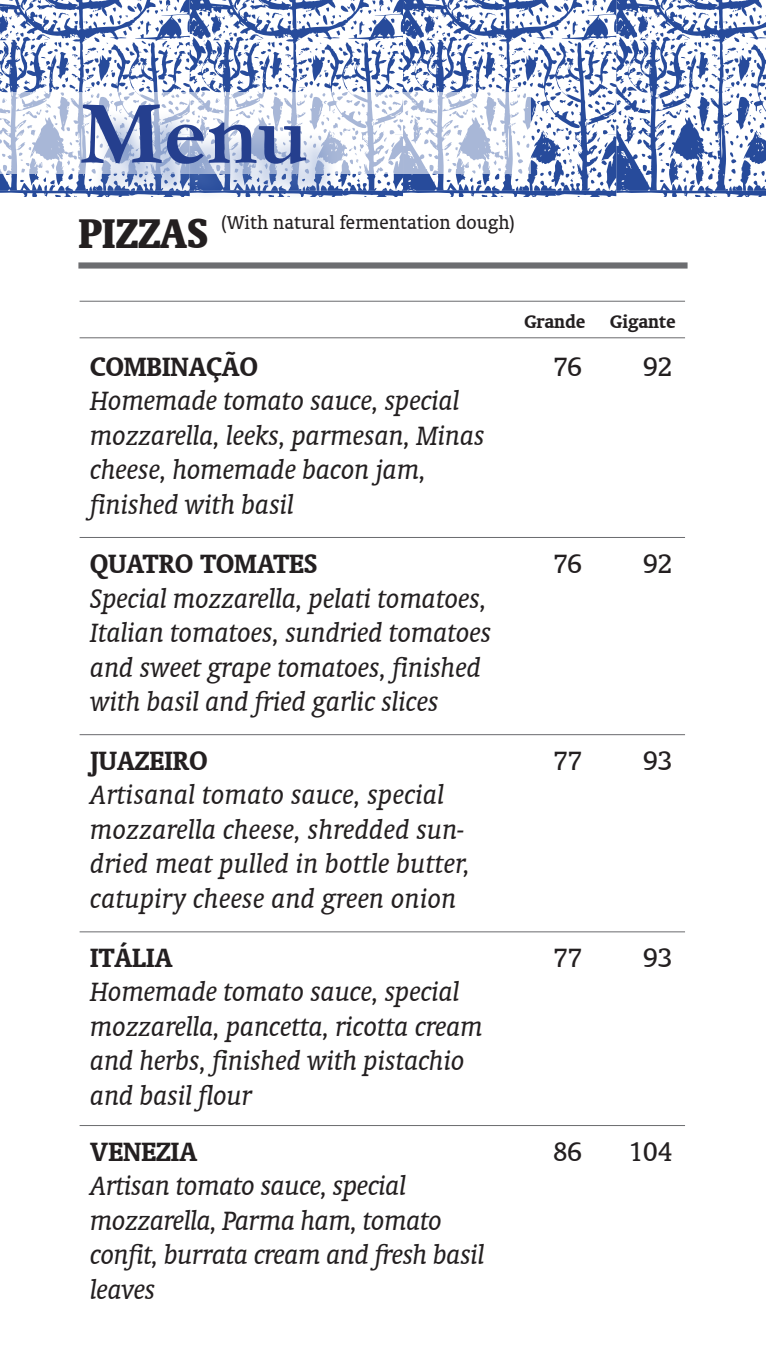
<style>
.page{position:relative;width:766px;height:1361px;background:#fff}
.page>*{position:absolute;margin:0;border:0;box-sizing:border-box;transform-origin:0 0}
.t1{font:700 91.8px "Garamond";color:#253f8e}
.t2{font:700 condensed 47.1px "Oranda BT";color:#231f20}
.t3{font:italic 30px/34.5px "Oranda BT";letter-spacing:-.01em;color:#231f20}
.t4{font:700 30px "Oranda BT";color:#231f20}
.t5{font:30px "Oranda BT";color:#231f20}
.t6{font:21px "Oranda BT";color:#231f20}
.t7{font:700 20.4px "Oranda BT";color:#231f20}
</style>
<div class="page">
<svg style="left:0;top:0;width:765px;height:196px"></svg>
<svg style="left:0;top:92px;width:531px;height:81px"></svg>
<div style="left:88px;top:110px;width:253px;height:91px;background:#6081bf;opacity:.6"></div>
<div style="left:78px;top:262px;width:609px;height:6px;background:#6c6d70"></div>
<hr style="left:80px;top:301px;width:604px;height:1px;background:#6c6d70">
<hr style="left:80px;top:734px;width:604px;height:1px;background:#6c6d70">
<hr style="left:80px;top:537px;width:604px;height:1px;background:#6c6d70">
<hr style="left:80px;top:337px;width:604px;height:1px;background:#6c6d70">
<hr style="left:80px;top:931px;width:604px;height:1px;background:#6c6d70">
<hr style="left:80px;top:1125px;width:604px;height:1px;background:#6c6d70">
<h1 class="t1" style="left:79px;top:79px;width:229px">Menu</h1>
<p class="t2" style="left:78px;top:206px;width:131px">PIZZAS</p>
<p class="t6" style="left:221px;top:210px;width:295px">(With natural fermentation dough)</p>
<p class="t4" style="left:90px;top:349px;width:169px">COMBINAÇÃO</p>
<p class="t3" style="left:90px;top:383px;width:396px">Homemade tomato sauce, special mozzarella, leeks, parmesan, Minas cheese, homemade bacon jam, finished with basil</p>
<p class="t4" style="left:90px;top:546px;width:228px">QUATRO TOMATES</p>
<p class="t3" style="left:90px;top:581px;width:403px">Special mozzarella, pelati tomatoes, Italian tomatoes, sundried tomatoes and sweet grape tomatoes, finished with basil and fried garlic slices</p>
<p class="t4" style="left:90px;top:743px;width:118px">JUAZEIRO</p>
<p class="t3" style="left:90px;top:777px;width:381px">Artisanal tomato sauce, special mozzarella cheese, shredded sun&shy;dried meat pulled in bottle butter, catupiry cheese and green onion</p>
<p class="t4" style="left:90px;top:939px;width:84px">ITÁLIA</p>
<p class="t3" style="left:90px;top:974px;width:394px">Homemade tomato sauce, special mozzarella, pancetta, ricotta cream and herbs, finished with pistachio and basil flour</p>
<p class="t4" style="left:90px;top:1133px;width:108px">VENEZIA</p>
<p class="t3" style="left:90px;top:1168px;width:396px">Artisan tomato sauce, special mozzarella, Parma ham, tomato confit, burrata cream and fresh basil leaves</p>
<p class="t7" style="left:524px;top:309px;width:63px">Grande</p>
<p class="t7" style="left:610px;top:309px;width:67px">Gigante</p>
<p class="t5" style="left:553px;top:349px;width:31px">76</p>
<p class="t5" style="left:643px;top:349px;width:31px">92</p>
<p class="t5" style="left:553px;top:547px;width:31px">76</p>
<p class="t5" style="left:643px;top:547px;width:31px">92</p>
<p class="t5" style="left:553px;top:743px;width:31px">77</p>
<p class="t5" style="left:643px;top:743px;width:31px">93</p>
<p class="t5" style="left:553px;top:940px;width:31px">77</p>
<p class="t5" style="left:643px;top:940px;width:31px">93</p>
<p class="t5" style="left:553px;top:1134px;width:31px">86</p>
<p class="t5" style="left:628px;top:1134px;width:45px">104</p>
</div>
